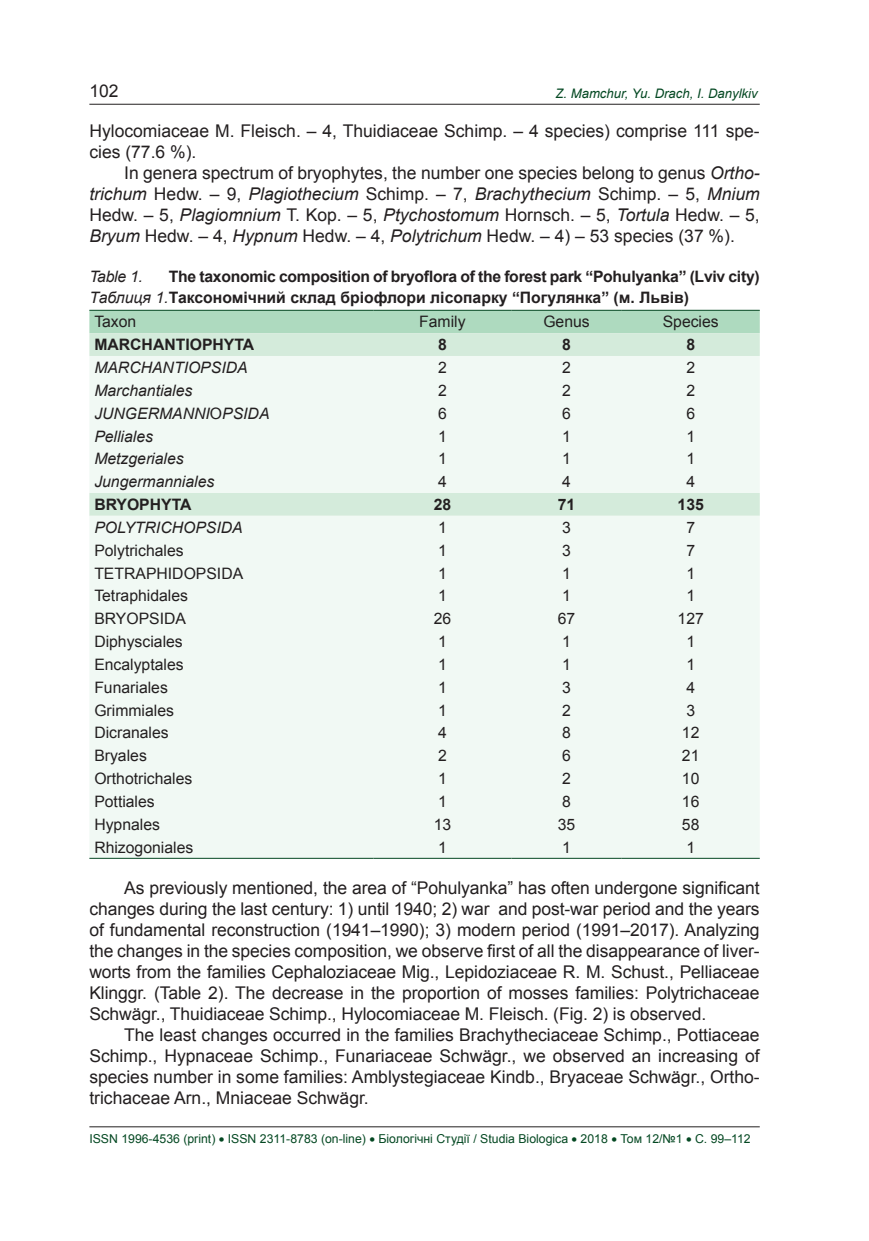
<style>
.page{position:relative;width:869px;height:1241px;background:#fff}
.page>*{position:absolute;margin:0;border:0;box-sizing:border-box;transform-origin:0 0}
.t1{font:17.5px/21px "Arial";color:#231f20;text-align:justify}
.t2{font:15.75px "Arial";color:#231f20}
.t3{font:700 15.75px/21px "Arial";letter-spacing:-.015em;color:#231f20}
.t4{font:italic 15.75px "Arial";color:#231f20}
.t5{font:italic 13.12px "Arial";color:#044822}
.t6{font:12.25px "Arial";color:#044822}
.s1{font-style:italic}
.s2{font-weight:400;font-style:italic}
.s3{font-style:normal}
</style>
<div class="page">
<hr style="left:89px;top:104px;width:670px;height:1px;background:#231f20">
<hr style="left:89px;top:1126px;width:670px;height:1px;background:#231f20">
<div style="left:89px;top:311px;width:670px;height:22px;background:#aedabf"></div>
<div style="left:89px;top:333px;width:670px;height:23px;background:#d4ebdb"></div>
<div style="left:89px;top:356px;width:670px;height:501px;background:#f1f9f4"></div>
<hr style="left:89px;top:310px;width:284px;height:1px;background:#044822">
<hr style="left:373px;top:310px;width:138px;height:1px;background:#044822">
<hr style="left:511px;top:310px;width:110px;height:1px;background:#044822">
<hr style="left:621px;top:310px;width:138px;height:1px;background:#044822">
<hr style="left:89px;top:857px;width:284px;height:1px;background:#044822">
<hr style="left:373px;top:857px;width:138px;height:1px;background:#044822">
<hr style="left:511px;top:857px;width:110px;height:1px;background:#044822">
<hr style="left:621px;top:857px;width:138px;height:1px;background:#044822">
<p class="t1" style="left:89px;top:81px;width:31px">102</p>
<p class="t5" style="left:555px;top:89px;width:204px">Z. Mamchur, Yu. Drach, I. Danylkiv</p>
<p class="t1" style="left:89px;top:122px;width:671px">Hylocomiaceae M. Fleisch. – 4, Thuidiaceae Schimp. – 4 species) comprise 111 spe&shy;cies (77.6 %).</p>
<p class="t1" style="left:89px;top:162px;width:671px;text-indent:35px">In genera spectrum of bryophytes, the number one species belong to genus <span class="s1">Ortho&shy;trichum</span> Hedw. – 9, <span class="s1">Plagiothecium</span> Schimp. – 7, <span class="s1">Brachythecium</span> Schimp. – 5, <span class="s1">Mnium </span>Hedw. – 5, <span class="s1">Plagiomnium</span> T. Kop. – 5, <span class="s1">Ptychostomum</span> Hornsch. – 5, <span class="s1">Tortula</span> Hedw. – 5, <span class="s1">Bryum</span> Hedw. – 4, <span class="s1">Hypnum</span> Hedw. – 4, <span class="s1">Polytrichum</span> Hedw. – 4) – 53 species (37 %).</p>
<p class="t4" style="left:89px;top:270px;width:55px">Table 1.</p>
<p class="t3" style="left:89px;top:266px;width:671px;text-indent:79px">The taxonomic composition of bryoflora of the forest park “Pohulyanka” (Lviv city)<br><span class="s2">Таблиця 1.</span>Таксономічний склад бріофлори лісопарку “Погулянка” (м. Львів)</p>
<p class="t2" style="left:94px;top:316px;width:44px">Taxon</p>
<p class="t2" style="left:419px;top:316px;width:48px">Family</p>
<p class="t2" style="left:543px;top:316px;width:48px">Genus</p>
<p class="t2" style="left:662px;top:316px;width:58px">Species</p>
<p class="t3" style="left:94px;top:335px;width:161px">MARCHANTIOPHYTA</p>
<p class="t3" style="left:438px;top:335px;width:10px">8</p>
<p class="t3" style="left:562px;top:335px;width:10px">8</p>
<p class="t3" style="left:686px;top:335px;width:10px">8</p>
<p class="t4" style="left:94px;top:361px;width:155px">MARCHANTIOPSIDA</p>
<p class="t2" style="left:438px;top:361px;width:10px">2</p>
<p class="t2" style="left:562px;top:361px;width:10px">2</p>
<p class="t2" style="left:686px;top:361px;width:10px">2</p>
<p class="t4" style="left:94px;top:384px;width:100px">Marchantiales</p>
<p class="t2" style="left:438px;top:384px;width:10px">2</p>
<p class="t2" style="left:562px;top:384px;width:10px">2</p>
<p class="t2" style="left:686px;top:384px;width:10px">2</p>
<p class="t4" style="left:94px;top:407px;width:177px">JUNGERMANNI<span class="s3">О</span>PSIDA</p>
<p class="t2" style="left:438px;top:407px;width:10px">6</p>
<p class="t2" style="left:562px;top:407px;width:10px">6</p>
<p class="t2" style="left:686px;top:407px;width:10px">6</p>
<p class="t4" style="left:94px;top:430px;width:60px">Pelliales</p>
<p class="t2" style="left:438px;top:430px;width:10px">1</p>
<p class="t2" style="left:562px;top:430px;width:10px">1</p>
<p class="t2" style="left:686px;top:430px;width:10px">1</p>
<p class="t4" style="left:94px;top:453px;width:91px">Metzgeriales</p>
<p class="t2" style="left:438px;top:452px;width:10px">1</p>
<p class="t2" style="left:562px;top:452px;width:10px">1</p>
<p class="t2" style="left:686px;top:452px;width:10px">1</p>
<p class="t4" style="left:94px;top:475px;width:121px">Jungermanniales</p>
<p class="t2" style="left:438px;top:475px;width:10px">4</p>
<p class="t2" style="left:562px;top:475px;width:10px">4</p>
<p class="t2" style="left:686px;top:475px;width:10px">4</p>
<p class="t3" style="left:94px;top:495px;width:99px">BRYOPHYTA</p>
<p class="t3" style="left:433px;top:495px;width:19px">28</p>
<p class="t3" style="left:557px;top:495px;width:19px">71</p>
<p class="t3" style="left:677px;top:495px;width:28px">135</p>
<p class="t4" style="left:94px;top:521px;width:150px">POLYTRICHОPSIDA</p>
<p class="t2" style="left:438px;top:521px;width:10px">1</p>
<p class="t2" style="left:562px;top:521px;width:10px">3</p>
<p class="t2" style="left:686px;top:521px;width:10px">7</p>
<p class="t2" style="left:94px;top:544px;width:91px">Polytrichales</p>
<p class="t2" style="left:438px;top:544px;width:10px">1</p>
<p class="t2" style="left:562px;top:544px;width:10px">3</p>
<p class="t2" style="left:686px;top:544px;width:10px">7</p>
<p class="t2" style="left:94px;top:562px;width:150px">TETRAPHIDОPSIDA</p>
<p class="t2" style="left:438px;top:567px;width:10px">1</p>
<p class="t2" style="left:562px;top:567px;width:10px">1</p>
<p class="t2" style="left:686px;top:567px;width:10px">1</p>
<p class="t2" style="left:94px;top:589px;width:95px">Tetraphidales</p>
<p class="t2" style="left:438px;top:589px;width:10px">1</p>
<p class="t2" style="left:562px;top:589px;width:10px">1</p>
<p class="t2" style="left:686px;top:589px;width:10px">1</p>
<p class="t2" style="left:94px;top:608px;width:93px">BRYОPSIDA</p>
<p class="t2" style="left:433px;top:612px;width:19px">26</p>
<p class="t2" style="left:557px;top:612px;width:19px">67</p>
<p class="t2" style="left:677px;top:612px;width:28px">127</p>
<p class="t2" style="left:94px;top:631px;width:90px">Diphysciаles</p>
<p class="t2" style="left:438px;top:635px;width:10px">1</p>
<p class="t2" style="left:562px;top:635px;width:10px">1</p>
<p class="t2" style="left:686px;top:635px;width:10px">1</p>
<p class="t2" style="left:94px;top:654px;width:91px">Encalyptales</p>
<p class="t2" style="left:438px;top:658px;width:10px">1</p>
<p class="t2" style="left:562px;top:658px;width:10px">1</p>
<p class="t2" style="left:686px;top:658px;width:10px">1</p>
<p class="t2" style="left:94px;top:681px;width:75px">Funariales</p>
<p class="t2" style="left:438px;top:681px;width:10px">1</p>
<p class="t2" style="left:562px;top:681px;width:10px">3</p>
<p class="t2" style="left:686px;top:681px;width:10px">4</p>
<p class="t2" style="left:94px;top:703px;width:81px">Grimmiales</p>
<p class="t2" style="left:438px;top:703px;width:10px">1</p>
<p class="t2" style="left:562px;top:703px;width:10px">2</p>
<p class="t2" style="left:686px;top:703px;width:10px">3</p>
<p class="t2" style="left:94px;top:726px;width:76px">Dicranales</p>
<p class="t2" style="left:438px;top:726px;width:10px">4</p>
<p class="t2" style="left:562px;top:726px;width:10px">8</p>
<p class="t2" style="left:681px;top:726px;width:19px">12</p>
<p class="t2" style="left:94px;top:749px;width:54px">Bryales</p>
<p class="t2" style="left:438px;top:749px;width:10px">2</p>
<p class="t2" style="left:562px;top:749px;width:10px">6</p>
<p class="t2" style="left:681px;top:749px;width:19px">21</p>
<p class="t2" style="left:94px;top:772px;width:100px">Orthotrichales</p>
<p class="t2" style="left:438px;top:772px;width:10px">1</p>
<p class="t2" style="left:562px;top:772px;width:10px">2</p>
<p class="t2" style="left:681px;top:772px;width:19px">10</p>
<p class="t2" style="left:94px;top:795px;width:62px">Pottiales</p>
<p class="t2" style="left:438px;top:795px;width:10px">1</p>
<p class="t2" style="left:562px;top:795px;width:10px">8</p>
<p class="t2" style="left:681px;top:795px;width:19px">16</p>
<p class="t2" style="left:94px;top:818px;width:67px">Hypnales</p>
<p class="t2" style="left:433px;top:818px;width:19px">13</p>
<p class="t2" style="left:557px;top:818px;width:19px">35</p>
<p class="t2" style="left:681px;top:818px;width:19px">58</p>
<p class="t2" style="left:94px;top:836px;width:100px">Rhizogoniales</p>
<p class="t2" style="left:438px;top:840px;width:10px">1</p>
<p class="t2" style="left:562px;top:840px;width:10px">1</p>
<p class="t2" style="left:686px;top:840px;width:10px">1</p>
<p class="t1" style="left:89px;top:877px;width:671px;text-indent:35px">As previously mentioned, the area of “Pohulyanka” has often undergone significant changes during the last century: 1) until 1940; 2) war and post-war period and the years of fundamental reconstruction (1941–1990); 3) modern period (1991–2017). Analyzing the changes in the species composition, we observe first of all the disappearance of liver&shy;worts from the families Cephaloziaceae Mig., Lepidoziaceae R. M. Schust., Pelliaceae Klinggr. (Table 2). The decrease in the proportion of mosses families: Polytrichaceae Schwägr., Thuidiaceae Schimp., Hylocomiaceae M. Fleisch. (Fig. 2) is observed.</p>
<p class="t1" style="left:89px;top:1025px;width:671px;text-indent:35px">The least changes occurred in the families Brachytheciaceae Schimp., Pottiaceae Schimp., Hypnaceae Schimp., Funariaceae Schwägr., we observed an increasing of species number in some families: Amblystegiaceae Kindb., Bryaceae Schwägr., Ortho&shy;trichaceae Arn., Mniaceae Schwägr.</p>
<p class="t6" style="left:89px;top:1134px;width:662px">ISSN 1996-4536 (print) • ISSN 2311-8783 (on-line) • Біологічні Студії / Studia Biologica • 2018 • Том 12/№1 • С. 99–112</p>
</div>
